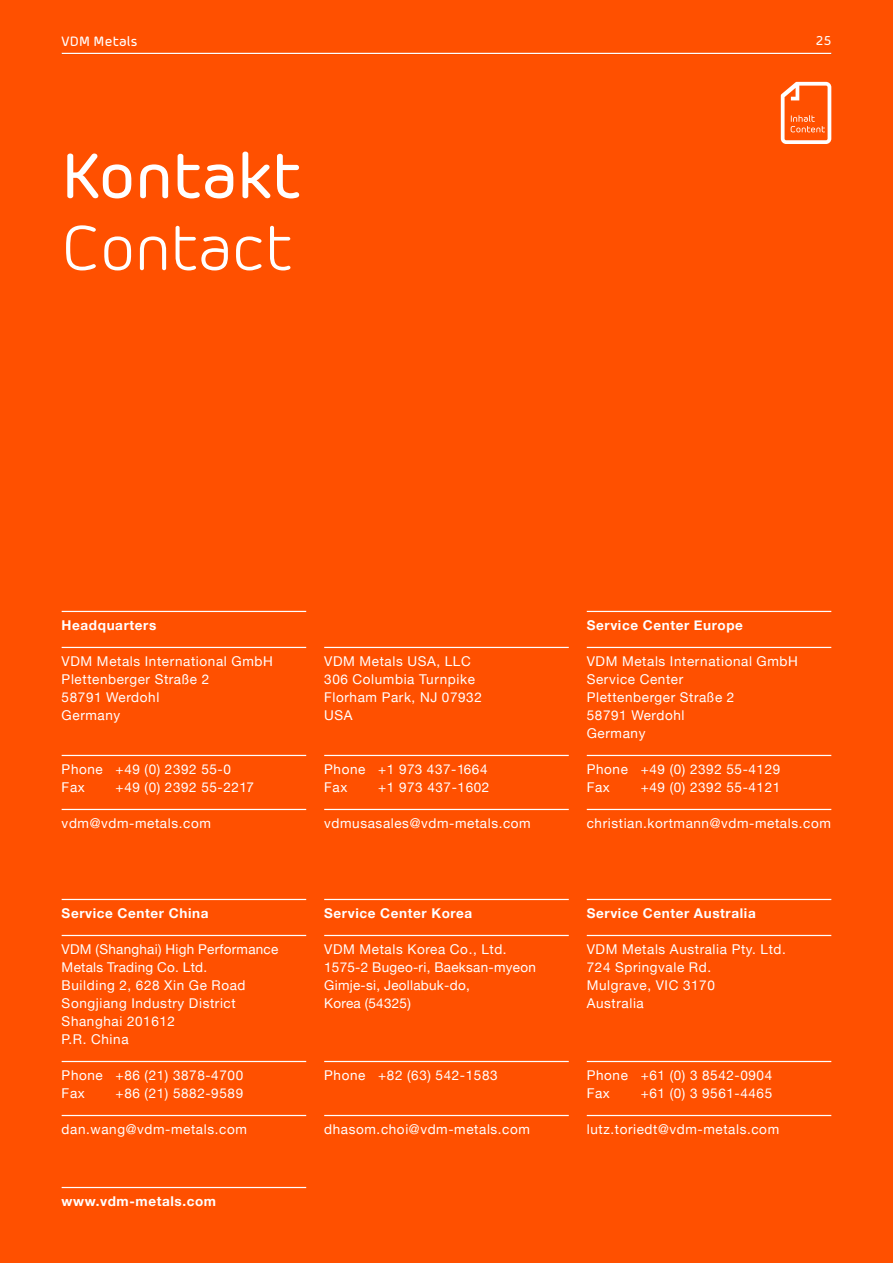
<style>
.page{position:relative;width:893px;height:1263px;background:#ff5000}
.page>*{position:absolute;margin:0;border:0;box-sizing:border-box;transform-origin:0 0}
._01_weiß{font:500 63px "Morebi Rounded";color:#fff}
._01_weiß-2{font:63px "Morebi Rounded";color:#fff}
._05_weiß__Linie{font:13.5px "Helvetica Neue";letter-spacing:.045em;color:#fff}
._05_weiß{font:13.5px/18px "Helvetica Neue";letter-spacing:.045em;color:#fff}
._05_weiß__Auszeichnu{font:700 13.5px "Helvetica Neue";letter-spacing:.045em;color:#fff}
._05_weiß-2{font:13.5px "Helvetica Neue";letter-spacing:.02em;color:#fff}
._05_weiß__Linie-2{font:13.5px/18px "Helvetica Neue";letter-spacing:.02em;color:#fff}
.Kolumnentitel_weiß{font:500 13.5px "Morebi Rounded";letter-spacing:.015em;color:#fff}
.Seitenzahl_weiß__rec{font:500 12.75px "Morebi Rounded";color:#fff}
</style>
<div class="page">
<hr style="left:62px;top:53px;width:769px;height:1px;background:#fff">
<hr style="left:62px;top:647px;width:244px;height:1px;background:#fff">
<hr style="left:62px;top:755px;width:244px;height:1px;background:#fff">
<hr style="left:62px;top:809px;width:244px;height:1px;background:#fff">
<hr style="left:62px;top:899px;width:244px;height:1px;background:#fff">
<hr style="left:62px;top:935px;width:244px;height:1px;background:#fff">
<hr style="left:62px;top:1061px;width:244px;height:1px;background:#fff">
<hr style="left:62px;top:1115px;width:244px;height:1px;background:#fff">
<hr style="left:62px;top:1187px;width:244px;height:1px;background:#fff">
<hr style="left:324px;top:647px;width:245px;height:1px;background:#fff">
<hr style="left:324px;top:755px;width:245px;height:1px;background:#fff">
<hr style="left:324px;top:809px;width:245px;height:1px;background:#fff">
<hr style="left:324px;top:899px;width:245px;height:1px;background:#fff">
<hr style="left:324px;top:935px;width:245px;height:1px;background:#fff">
<hr style="left:324px;top:1061px;width:245px;height:1px;background:#fff">
<hr style="left:324px;top:1115px;width:245px;height:1px;background:#fff">
<hr style="left:587px;top:611px;width:244px;height:1px;background:#fff">
<hr style="left:587px;top:647px;width:244px;height:1px;background:#fff">
<hr style="left:587px;top:755px;width:244px;height:1px;background:#fff">
<hr style="left:587px;top:809px;width:244px;height:1px;background:#fff">
<hr style="left:587px;top:899px;width:244px;height:1px;background:#fff">
<hr style="left:587px;top:935px;width:244px;height:1px;background:#fff">
<hr style="left:587px;top:1061px;width:244px;height:1px;background:#fff">
<hr style="left:587px;top:1115px;width:244px;height:1px;background:#fff">
<hr style="left:62px;top:611px;width:244px;height:1px;background:#fff">
<svg style="left:781px;top:82px;width:50px;height:62px"></svg>
<p class="Kolumnentitel_weiß" style="left:62px;top:31px;width:77px">VDM Metals</p>
<p class="Seitenzahl_weiß__rec" style="left:816px;top:31px;width:17px">25</p>
<p class="_01_weiß" style="left:62px;top:130px;width:241px">Kontakt</p>
<p class="_01_weiß-2" style="left:62px;top:205px;width:232px">Contact</p>
<p class="_05_weiß__Auszeichnu" style="left:62px;top:615px;width:96px">Headquarters</p>
<p class="_05_weiß__Linie" style="left:62px;top:651px;width:213px">VDM Metals International GmbH</p>
<p class="_05_weiß" style="left:62px;top:671px;width:149px">Plettenberger Straße 2</p>
<p class="_05_weiß" style="left:62px;top:689px;width:99px">58791 Werdohl</p>
<p class="_05_weiß" style="left:62px;top:707px;width:60px">Germany</p>
<p class="_05_weiß__Linie" style="left:62px;top:759px;width:171px">Phone +49 (0) 2392 55-0</p>
<p class="_05_weiß" style="left:62px;top:779px;width:25px">Fax</p>
<p class="_05_weiß" style="left:116px;top:779px;width:140px">+49 (0) 2392 55-2217</p>
<p class="_05_weiß__Linie" style="left:62px;top:813px;width:151px">vdm@vdm-metals.com</p>
<p class="_05_weiß__Auszeichnu" style="left:62px;top:903px;width:148px">Service Center China</p>
<p class="_05_weiß__Linie-2" style="left:62px;top:941px;width:218px">VDM (Shanghai) High Performance<br>Metals Trading Co. Ltd.</p>
<p class="_05_weiß" style="left:62px;top:977px;width:185px">Building 2, 628 Xin Ge Road</p>
<p class="_05_weiß" style="left:62px;top:995px;width:176px">Songjiang Industry District</p>
<p class="_05_weiß" style="left:62px;top:1013px;width:115px">Shanghai 201612</p>
<p class="_05_weiß" style="left:62px;top:1031px;width:68px">P.R. China</p>
<p class="_05_weiß__Linie" style="left:62px;top:1065px;width:183px">Phone +86 (21) 3878-4700</p>
<p class="_05_weiß" style="left:62px;top:1085px;width:25px">Fax</p>
<p class="_05_weiß" style="left:116px;top:1085px;width:129px">+86 (21) 5882-9589</p>
<p class="_05_weiß__Linie" style="left:62px;top:1119px;width:187px">dan.wang@vdm-metals.com</p>
<p class="_05_weiß__Auszeichnu" style="left:62px;top:1191px;width:156px">www.vdm-metals.com</p>
<p class="_05_weiß__Linie" style="left:324px;top:651px;width:148px">VDM Metals USA, LLC</p>
<p class="_05_weiß" style="left:324px;top:671px;width:152px">306 Columbia Turnpike</p>
<p class="_05_weiß" style="left:324px;top:689px;width:159px">Florham Park, NJ 07932</p>
<p class="_05_weiß" style="left:324px;top:707px;width:30px">USA</p>
<p class="_05_weiß__Linie" style="left:324px;top:759px;width:165px">Phone +1 973 437-1664</p>
<p class="_05_weiß" style="left:324px;top:779px;width:25px">Fax</p>
<p class="_05_weiß" style="left:378px;top:779px;width:113px">+1 973 437-1602</p>
<p class="_05_weiß__Linie" style="left:324px;top:813px;width:208px">vdmusasales@vdm-metals.com</p>
<p class="_05_weiß__Auszeichnu" style="left:324px;top:903px;width:150px">Service Center Korea</p>
<p class="_05_weiß__Linie" style="left:324px;top:939px;width:184px">VDM Metals Korea Co., Ltd.</p>
<p class="_05_weiß-2" style="left:324px;top:957px;width:213px">1575-2 Bugeo-ri, Baeksan-myeon</p>
<p class="_05_weiß-2" style="left:324px;top:975px;width:147px">Gimje-si, Jeollabuk-do,</p>
<p class="_05_weiß-2" style="left:324px;top:993px;width:88px">Korea (54325)</p>
<p class="_05_weiß__Linie" style="left:324px;top:1065px;width:175px">Phone +82 (63) 542-1583</p>
<p class="_05_weiß__Linie" style="left:324px;top:1119px;width:207px">dhasom.choi@vdm-metals.com</p>
<p class="_05_weiß__Auszeichnu" style="left:587px;top:615px;width:158px">Service Center Europe</p>
<p class="_05_weiß__Linie" style="left:587px;top:651px;width:213px">VDM Metals International GmbH</p>
<p class="_05_weiß" style="left:587px;top:671px;width:98px">Service Center</p>
<p class="_05_weiß" style="left:587px;top:689px;width:149px">Plettenberger Straße 2</p>
<p class="_05_weiß" style="left:587px;top:707px;width:99px">58791 Werdohl</p>
<p class="_05_weiß" style="left:587px;top:725px;width:60px">Germany</p>
<p class="_05_weiß__Linie" style="left:587px;top:759px;width:195px">Phone +49 (0) 2392 55-4129</p>
<p class="_05_weiß" style="left:587px;top:779px;width:25px">Fax</p>
<p class="_05_weiß" style="left:641px;top:779px;width:141px">+49 (0) 2392 55-4121</p>
<p class="_05_weiß__Linie" style="left:587px;top:813px;width:246px">christian.kortmann@vdm-metals.com</p>
<p class="_05_weiß__Auszeichnu" style="left:587px;top:903px;width:170px">Service Center Australia</p>
<p class="_05_weiß__Linie" style="left:587px;top:939px;width:201px">VDM Metals Australia Pty. Ltd.</p>
<p class="_05_weiß" style="left:587px;top:959px;width:130px">724 Springvale Rd.<br>Mulgrave, VIC 3170<br>Australia</p>
<p class="_05_weiß__Linie" style="left:587px;top:1065px;width:187px">Phone +61 (0) 3 8542-0904</p>
<p class="_05_weiß" style="left:587px;top:1085px;width:25px">Fax</p>
<p class="_05_weiß" style="left:641px;top:1085px;width:133px">+61 (0) 3 9561-4465</p>
<p class="_05_weiß__Linie" style="left:587px;top:1119px;width:194px">lutz.toriedt@vdm-metals.com</p>
</div>
